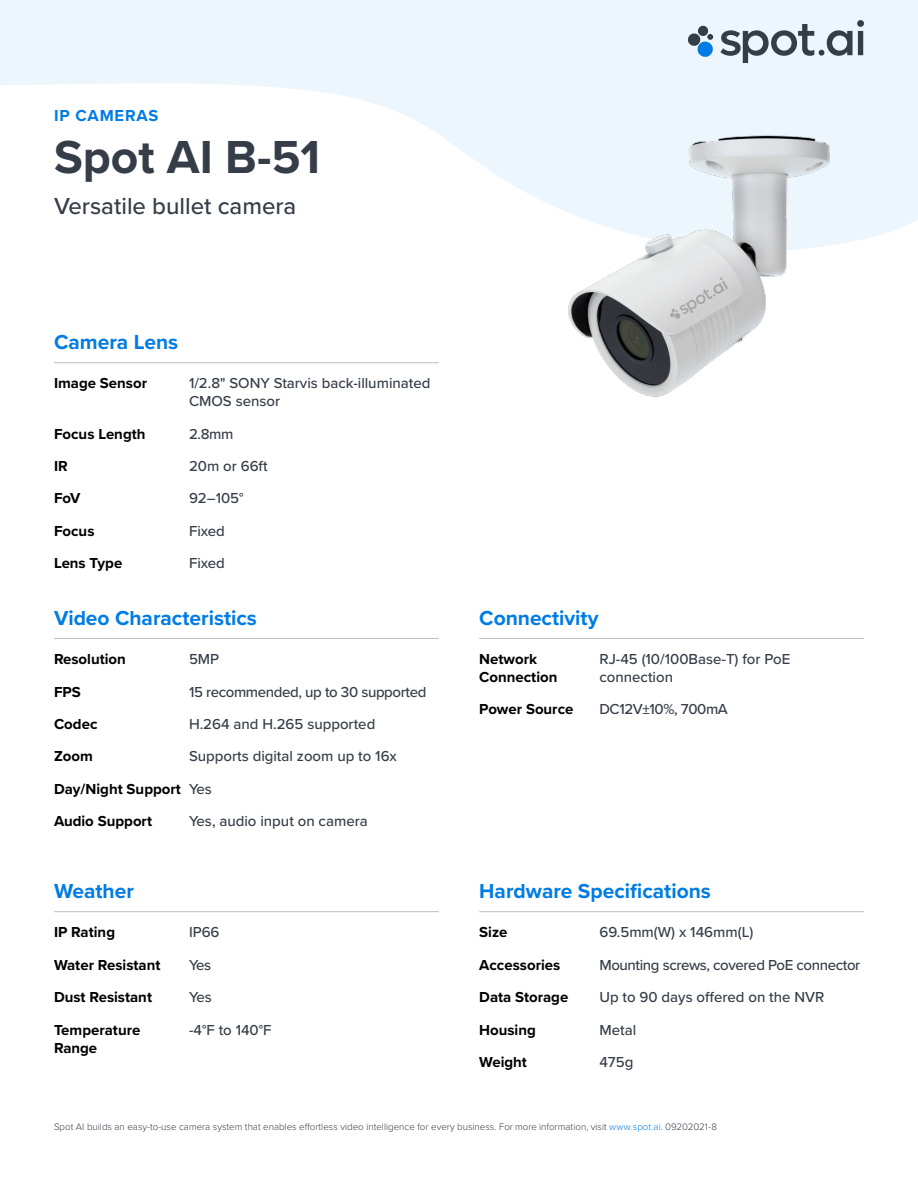
<style>
.page{position:relative;width:918px;height:1188px;background:#fff}
.page>*{position:absolute;margin:0;border:0;box-sizing:border-box;transform-origin:0 0}
.t1{font:700 48px "Proxima Nova";color:#353d48}
.t2{font:500 24px "Proxima Nova";color:#353d48}
.t3{font:700 21px "Proxima Nova";color:#007ce4}
.t4{font:700 16.5px "Proxima Nova";letter-spacing:.05em;color:#007ce4}
.t5{font:500 15px/18px "Proxima Nova";color:#353d48}
.t6{font:700 15px/18px "Proxima Nova";color:#000}
.t7{font:500 15px "Proxima Nova";letter-spacing:-.025em;color:#353d48}
.t8{font:300 9.75px "Proxima Nova";color:#353d48}
.s1{font-weight:700;color:#000}
.s2{color:#007ce4}
</style>
<div class="page">
<svg style="left:0;top:0;width:918px;height:245px;fill:#edf6fc"></svg>
<hr style="left:54px;top:362px;width:135px;height:1px;background:#bbbdbf">
<hr style="left:189px;top:362px;width:250px;height:1px;background:#bbbdbf">
<hr style="left:54px;top:638px;width:135px;height:1px;background:#bbbdbf">
<hr style="left:189px;top:638px;width:250px;height:1px;background:#bbbdbf">
<hr style="left:479px;top:911px;width:120px;height:1px;background:#bbbdbf">
<hr style="left:599px;top:911px;width:265px;height:1px;background:#bbbdbf">
<hr style="left:54px;top:911px;width:135px;height:1px;background:#bbbdbf">
<hr style="left:189px;top:911px;width:250px;height:1px;background:#bbbdbf">
<hr style="left:479px;top:638px;width:120px;height:1px;background:#bbbdbf">
<hr style="left:599px;top:638px;width:265px;height:1px;background:#bbbdbf">
<img style="left:567px;top:131px;width:264px;height:266px">
<svg style="left:688px;top:20px;width:176px;height:43px"></svg>
<p class="t4" style="left:54px;top:103px;width:106px">IP CAMERAS</p>
<h1 class="t1" style="left:54px;top:121px;width:268px">Spot AI B-51</h1>
<h2 class="t2" style="left:54px;top:188px;width:244px">Versatile bullet camera</h2>
<h3 class="t3" style="left:54px;top:327px;width:126px">Camera Lens</h3>
<p class="t6" style="left:54px;top:374px;width:95px">Image Sensor</p>
<p class="t5" style="left:189px;top:374px;width:243px">1/2.8" SONY Starvis back-illuminated<br>CMOS sensor</p>
<p class="t6" style="left:54px;top:424px;width:93px">Focus Length</p>
<p class="t5" style="left:189px;top:424px;width:46px">2.8mm</p>
<p class="t6" style="left:54px;top:457px;width:15px">IR</p>
<p class="t5" style="left:189px;top:456px;width:80px">20m or 66ft</p>
<p class="t6" style="left:54px;top:489px;width:28px">FoV</p>
<p class="t5" style="left:189px;top:489px;width:56px">92–105°</p>
<p class="t6" style="left:54px;top:521px;width:42px">Focus</p>
<p class="t5" style="left:189px;top:521px;width:37px">Fixed</p>
<p class="t6" style="left:54px;top:554px;width:70px">Lens Type</p>
<p class="t5" style="left:189px;top:554px;width:37px">Fixed</p>
<h3 class="t3" style="left:54px;top:602px;width:204px">Video Characteristics</h3>
<p class="t6" style="left:54px;top:650px;width:73px">Resolution</p>
<p class="t5" style="left:189px;top:650px;width:32px">5MP</p>
<p class="t6" style="left:54px;top:682px;width:28px">FPS</p>
<p class="t7" style="left:189px;top:680px;width:239px">15 recommended, up to 30 supported</p>
<p class="t6" style="left:54px;top:715px;width:45px">Codec</p>
<p class="t5" style="left:189px;top:714px;width:188px">H.264 and H.265 supported</p>
<p class="t6" style="left:54px;top:747px;width:40px">Zoom</p>
<p class="t5" style="left:54px;top:740px;width:344px;line-height:32.4px;text-indent:135px">Supports digital zoom up to 16x<br><span class="s1">Day/Night Support</span> Yes<br><span class="s1">Audio Support</span></p>
<p class="t5" style="left:189px;top:812px;width:180px">Yes, audio input on camera</p>
<h3 class="t3" style="left:54px;top:876px;width:81px">Weather</h3>
<p class="t6" style="left:54px;top:923px;width:63px">IP Rating</p>
<p class="t5" style="left:189px;top:923px;width:32px">IP66</p>
<p class="t6" style="left:54px;top:955px;width:108px">Water Resistant</p>
<p class="t5" style="left:189px;top:955px;width:24px">Yes</p>
<p class="t6" style="left:54px;top:988px;width:100px">Dust Resistant</p>
<p class="t5" style="left:189px;top:988px;width:25px">Yes</p>
<p class="t6" style="left:54px;top:1020px;width:88px">Temperature<br>Range</p>
<p class="t5" style="left:189px;top:1020px;width:84px">-4°F to 140°F</p>
<h3 class="t3" style="left:479px;top:602px;width:121px">Connectivity</h3>
<p class="t6" style="left:479px;top:650px;width:80px">Network<br>Connection</p>
<p class="t5" style="left:599px;top:650px;width:192px">RJ-45 (10/100Base-T) for PoE connection</p>
<p class="t6" style="left:479px;top:700px;width:96px">Power Source</p>
<p class="t7" style="left:599px;top:698px;width:130px">DC12V±10%, 700mA</p>
<h3 class="t3" style="left:479px;top:876px;width:233px">Hardware Specifications</h3>
<p class="t6" style="left:479px;top:923px;width:30px">Size</p>
<p class="t5" style="left:599px;top:923px;width:155px">69.5mm(W) x 146mm(L)</p>
<p class="t6" style="left:479px;top:955px;width:83px">Accessories</p>
<p class="t7" style="left:599px;top:954px;width:262px">Mounting screws, covered PoE connector</p>
<p class="t6" style="left:479px;top:988px;width:91px">Data Storage</p>
<p class="t5" style="left:599px;top:988px;width:227px">Up to 90 days offered on the NVR</p>
<p class="t6" style="left:479px;top:1020px;width:58px">Housing</p>
<p class="t5" style="left:599px;top:1020px;width:38px">Metal</p>
<p class="t6" style="left:479px;top:1053px;width:49px">Weight</p>
<p class="t5" style="left:599px;top:1052px;width:35px">475g</p>
<p class="t8" style="left:54px;top:1120px;width:665px">Spot AI builds an easy-to-use camera system that enables effortless video intelligence for every business. For more information, visit <span class="s2">www.spot.ai</span>. 09202021-8</p>
</div>
